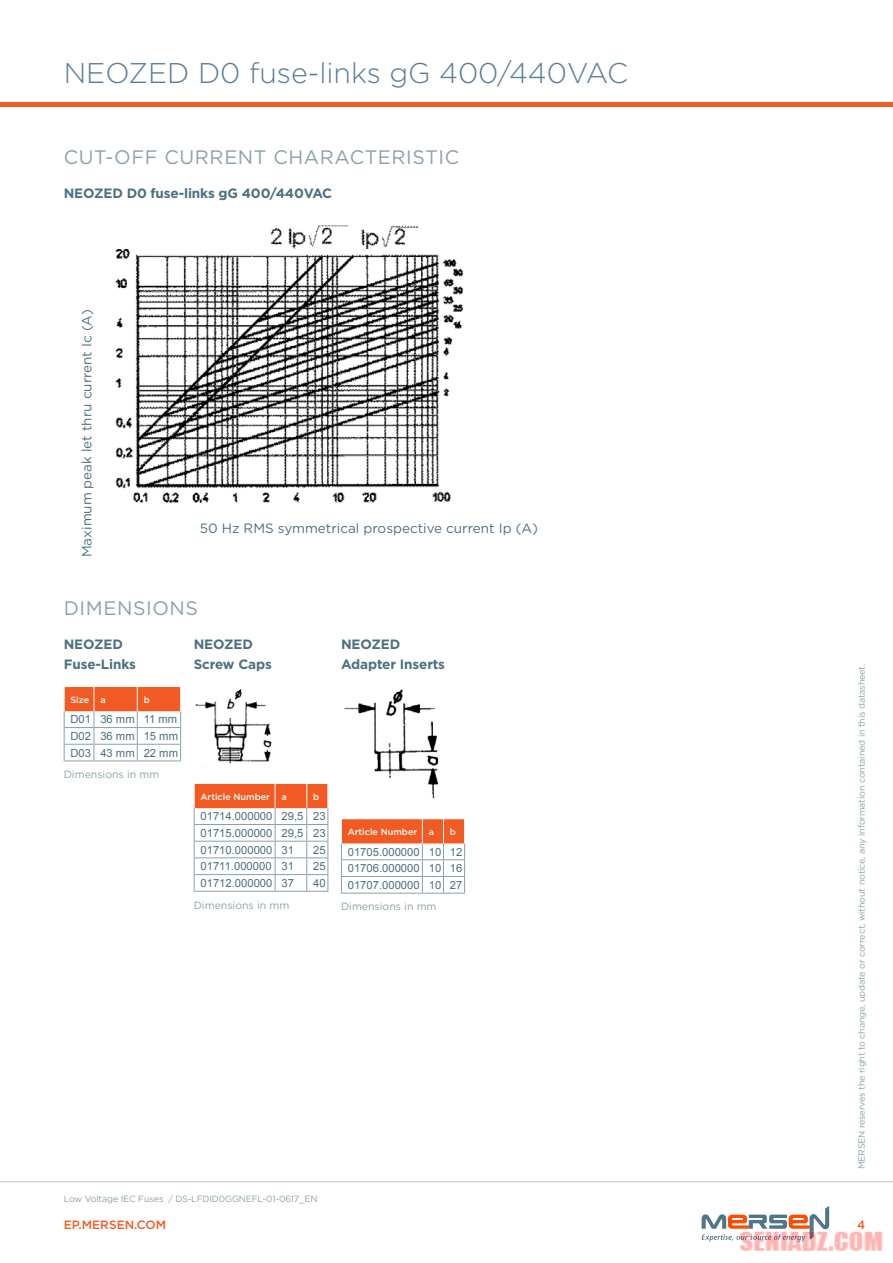
<style>
.page{position:relative;width:893px;height:1263px;background:#fff}
.page>*{position:absolute;margin:0;border:0;box-sizing:border-box;transform-origin:0 0}
.t1{font:300 28.5px "Gotham";color:#587d98}
.t2{font:19.5px "Gotham";letter-spacing:.03em;color:#8ba1a9}
.t3{font:700 13.5px/20.4px "Gotham";letter-spacing:-.01em;color:#4c7080}
.t4{font:13.5px "Gotham";color:#4c7080}
.t5{font:500 12px "Gotham";color:#f15a22}
.t6{font:11.25px/16.6px "Arial";color:#4c7080;text-align:justify}
.t7{font:10.5px "Gotham";color:#8ba1a9}
.t8{font:9px "Gotham";letter-spacing:-.015em;color:#8ba1a9}
.t9{font:500 9px "Gotham";color:#fff}
</style>
<div class="page">
<hr style="left:0;top:102px;width:893px;height:4px;background:#f15a22">
<hr style="left:0;top:1181px;width:893px;height:1px;background:#bec8cd">
<img style="left:0;top:225px;width:892px;height:1026px">
<h1 class="t1" style="left:64px;top:55px;width:566px">NEOZED D0 fuse-links gG 400/440VAC</h1>
<h2 class="t2" style="left:64px;top:145px;width:397px">CUT-OFF CURRENT CHARACTERISTIC</h2>
<p class="t3" style="left:64px;top:183px;width:270px">NEOZED D0 fuse-links gG 400/440VAC</p>
<p class="t4" style="left:78px;top:557px;width:250px;rotate:-90deg">Maximum peak let thru current Ic (A)</p>
<p class="t4" style="left:200px;top:519px;width:340px">50 Hz RMS symmetrical prospective current Ip (A)</p>
<h2 class="t2" style="left:64px;top:596px;width:136px">DIMENSIONS</h2>
<p class="t3" style="left:64px;top:634px;width:74px">NEOZED<br>Fuse-Links</p>
<p class="t9" style="left:71px;top:694px;width:37px">Size a</p>
<p class="t9" style="left:144px;top:694px;width:8px">b</p>
<p class="t6" style="left:71px;top:711px;width:109px">D01 36 mm 11 mm D02 36 mm 15 mm D03 43 mm 22 mm</p>
<p class="t7" style="left:64px;top:768px;width:97px">Dimensions in mm</p>
<p class="t3" style="left:194px;top:634px;width:80px">NEOZED<br>Screw Caps</p>
<p class="t9" style="left:201px;top:790px;width:71px">Article Number</p>
<p class="t9" style="left:281px;top:790px;width:7px">a</p>
<p class="t9" style="left:313px;top:790px;width:8px">b</p>
<p class="t6" style="left:201px;top:808px;width:127px">01714.000000 29,5 23<br>01715.000000 29,5 23<br>01710.000000 31</p>
<p class="t6" style="left:313px;top:841px;width:14px">25</p>
<p class="t6" style="left:201px;top:858px;width:95px">01711.000000 31</p>
<p class="t6" style="left:313px;top:858px;width:14px">25</p>
<p class="t6" style="left:201px;top:875px;width:95px">01712.000000 37</p>
<p class="t6" style="left:313px;top:875px;width:14px">40</p>
<p class="t7" style="left:194px;top:898px;width:97px">Dimensions in mm</p>
<p class="t3" style="left:341px;top:634px;width:106px">NEOZED<br>Adapter Inserts</p>
<p class="t9" style="left:348px;top:826px;width:71px">Article Number</p>
<p class="t9" style="left:429px;top:826px;width:7px">a</p>
<p class="t9" style="left:450px;top:826px;width:8px">b</p>
<p class="t6" style="left:348px;top:843px;width:116px">01705.000000 10 12<br>01706.000000 10 16<br>01707.000000 10 27</p>
<p class="t7" style="left:341px;top:900px;width:97px">Dimensions in mm</p>
<p class="t8" style="left:856px;top:1169px;width:507px;rotate:-90deg">MERSEN reserves the right to change, update or correct, without notice, any information contained in this datasheet.</p>
<p class="t8" style="left:64px;top:1193px;width:255px">Low Voltage IEC Fuses / DS-LFDID0GGNEFL-01-0617_EN</p>
<p class="t5" style="left:64px;top:1217px;width:104px">EP.MERSEN.COM</p>
<p class="t5" style="left:857px;top:1217px;width:10px">4</p>
</div>
